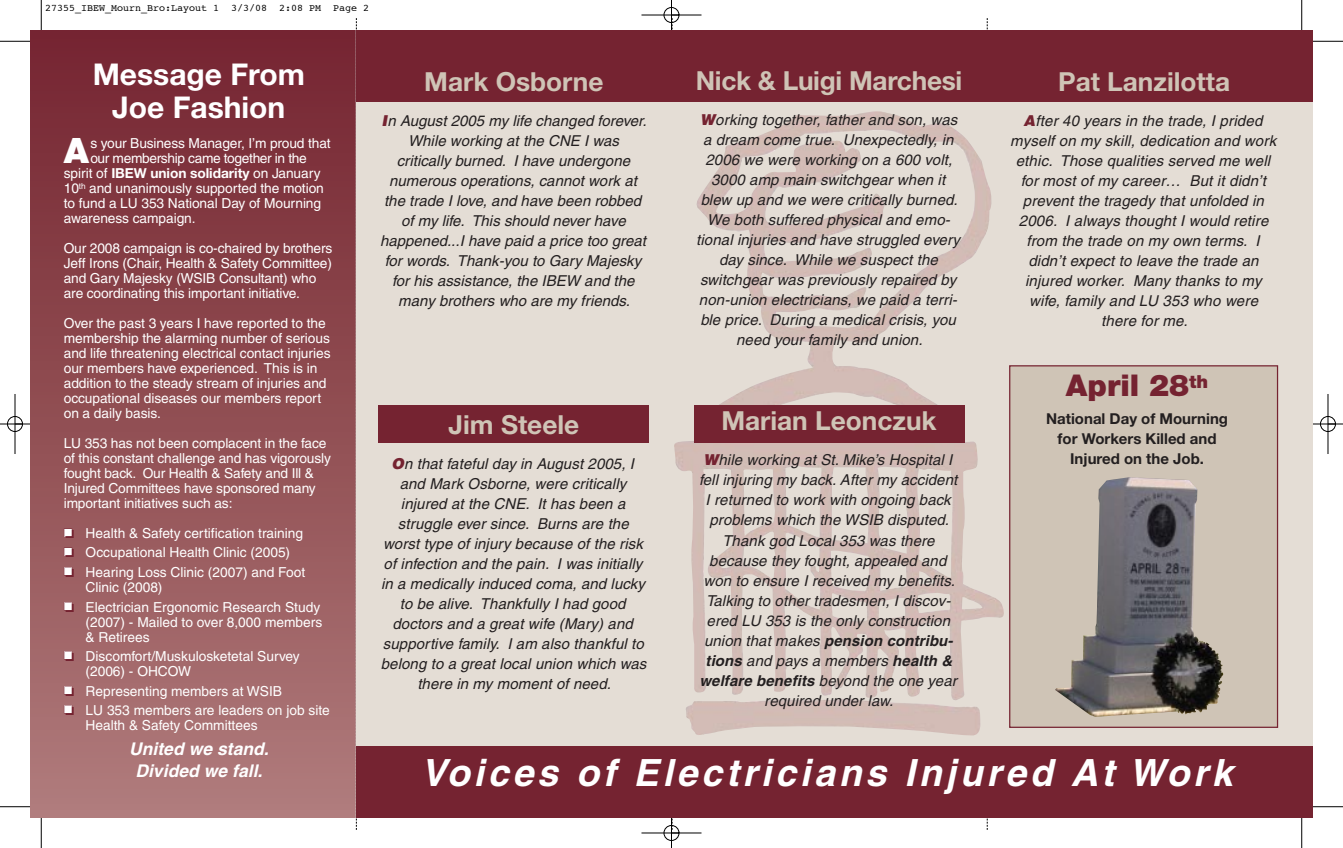
<style>
.page{position:relative;width:1343px;height:848px;background:#fff}
.page>*{position:absolute;margin:0;border:0;box-sizing:border-box;transform-origin:0 0}
.t1{font:italic 700 37.5px "Helvetica";color:#fff}
.t2{font:900 35px "Helvetica Neue";color:#fff}
.t3{font:700 30px/32.5px "Helvetica Neue";color:#fff;text-align:center}
.t4{font:900 30px "Helvetica Neue";color:#752331}
.t5{font:700 26.25px "Helvetica Neue";color:#cfc4b6}
.t6{font:italic 700 17.5px/22.5px "Helvetica";color:#fff;text-align:center}
.t7{font:italic 15px/20px "Helvetica";letter-spacing:.005em;color:#231f20;text-align:center}
.t8{font:700 15px/20px "Helvetica Neue";color:#231f20;text-align:center}
.t9{font:13.75px/15px "Helvetica";letter-spacing:-.005em;color:#fff}
.t10{font:13.75px/15px "Helvetica";letter-spacing:-.025em;color:#fff}
.t11{font:700 13.75px "Helvetica Neue";letter-spacing:-.005em;color:#fff}
.t12{font:10px "Courier";color:#000}
.s1{font-family:"Helvetica";font-weight:400}
.s2{color:#752331}
.s3{font-weight:900;color:#752331}
.s4{font-weight:700}
</style>
<div class="page">
<div style="left:30px;top:30px;width:326px;height:788px;background:linear-gradient(to bottom,#74232f,#b07c7b)"></div>
<div style="left:65px;top:529px;width:7px;height:7px;background:#fff"></div>
<div style="left:65px;top:548px;width:7px;height:7px;background:#fff"></div>
<div style="left:65px;top:568px;width:7px;height:7px;background:#fff"></div>
<div style="left:65px;top:602px;width:7px;height:7px;background:#fff"></div>
<div style="left:65px;top:651px;width:7px;height:8px;background:#fff"></div>
<div style="left:65px;top:686px;width:7px;height:7px;background:#fff"></div>
<div style="left:65px;top:705px;width:7px;height:8px;background:#fff"></div>
<svg style="left:356px;top:19px;width:1px;height:810px"></svg>
<svg style="left:672px;top:19px;width:1px;height:810px"></svg>
<svg style="left:987px;top:19px;width:1px;height:810px"></svg>
<div style="left:356px;top:30px;width:956px;height:788px;background:#e4ddd5"></div>
<img style="left:690px;top:111px;width:314px;height:591px">
<div style="left:356px;top:30px;width:956px;height:72px;background:#752331"></div>
<div style="left:694px;top:405px;width:270px;height:38px;background:#752331"></div>
<div style="left:356px;top:746px;width:956px;height:72px;background:#752331"></div>
<div style="left:1010px;top:366px;width:266px;height:360px;background:#cfc4b6"></div>
<div style="left:1009px;top:365px;width:269px;height:363px;border:1px solid #752331"></div>
<img style="left:1055px;top:477px;width:168px;height:239px">
<div style="left:379px;top:405px;width:270px;height:38px;background:#752331"></div>
<hr style="left:41px;top:0;width:1px;height:30px;background:#000">
<hr style="left:0;top:41px;width:30px;height:1px;background:#000">
<hr style="left:1301px;top:0;width:1px;height:30px;background:#000">
<hr style="left:1312px;top:41px;width:30px;height:1px;background:#000">
<hr style="left:41px;top:818px;width:1px;height:30px;background:#000">
<hr style="left:0;top:806px;width:30px;height:1px;background:#000">
<hr style="left:1301px;top:818px;width:1px;height:30px;background:#000">
<hr style="left:1312px;top:806px;width:30px;height:1px;background:#000">
<div style="left:663px;top:7px;width:16px;height:16px;border:1px solid #fff;border-radius:50%"></div>
<div style="left:663px;top:825px;width:16px;height:15px;border:1px solid #fff;border-radius:50%"></div>
<div style="left:7px;top:416px;width:16px;height:16px;border:1px solid #fff;border-radius:50%"></div>
<div style="left:1320px;top:416px;width:15px;height:16px;border:1px solid #fff;border-radius:50%"></div>
<hr style="left:641px;top:15px;width:60px;height:1px;background:#000">
<hr style="left:641px;top:832px;width:60px;height:1px;background:#000">
<hr style="left:15px;top:394px;width:1px;height:60px;background:#000">
<hr style="left:1327px;top:394px;width:1px;height:60px;background:#000">
<hr style="left:671px;top:0;width:1px;height:30px;background:#000">
<hr style="left:671px;top:818px;width:1px;height:30px;background:#000">
<hr style="left:0;top:424px;width:30px;height:1px;background:#000">
<hr style="left:1312px;top:424px;width:30px;height:1px;background:#000">
<div style="left:664px;top:7px;width:15px;height:16px;border:1px solid #000;border-radius:50%"></div>
<div style="left:664px;top:825px;width:15px;height:15px;border:1px solid #000;border-radius:50%"></div>
<div style="left:7px;top:416px;width:16px;height:15px;border:1px solid #000;border-radius:50%"></div>
<div style="left:1320px;top:416px;width:15px;height:15px;border:1px solid #000;border-radius:50%"></div>
<p class="t12" style="left:45px;top:4px;width:326px">27355_IBEW_Mourn_Bro:Layout 1 3/3/08 2:08 PM Page 2</p>
<h3 class="t3" style="left:93px;top:61px;width:214px">Message From<br>Joe Fashion</h3>
<h2 class="t2" style="left:64px;top:138px;width:27px">A</h2>
<p class="t10" style="left:90px;top:137px;width:242px">s your Business Manager, I’m proud that our membership came together in the</p>
<p class="t11" style="left:64px;top:168px;width:258px"><span class="s1">spirit of</span> IBEW union solidarity <span class="s1">on January</span></p>
<p class="t9" style="left:64px;top:182px;width:262px">10<sup>th</sup> and unanimously supported the motion to fund a LU 353 National Day of Mourning awareness campaign.</p>
<p class="t9" style="left:64px;top:242px;width:270px">Our 2008 campaign is co-chaired by brothers Jeff Irons (Chair, Health &amp; Safety Committee) and Gary Majesky (WSIB Consultant) who are coordinating this important initiative.</p>
<p class="t9" style="left:64px;top:317px;width:268px">Over the past 3 years I have reported to the membership the alarming number of serious and life threatening electrical contact injuries our members have experienced. This is in addition to the steady stream of injuries and occupational diseases our members report on a daily basis.</p>
<p class="t9" style="left:64px;top:437px;width:269px">LU 353 has not been complacent in the face of this constant challenge and has vigorously fought back. Our Health &amp; Safety and Ill &amp; Injured Committees have sponsored many important initiatives such as:</p>
<p class="t9" style="left:64px;top:524px;width:243px;line-height:19.5px"><span class="s2">❏</span> Health &amp; Safety certification training <span class="s2">❏</span> Occupational Health Clinic (2005)<br><span class="s2">❏</span> Hearing Loss Clinic (2007) and Foot</p>
<p class="t9" style="left:64px;top:578px;width:258px;line-height:19.5px;text-indent:22px">Clinic (2008)<br><span class="s2">❏</span> Electrician Ergonomic Research Study</p>
<p class="t9" style="left:85px;top:615px;width:238px">(2007) - Mailed to over 8,000 members &amp; Retirees</p>
<p class="t9" style="left:85px;top:650px;width:216px;text-indent:-22px"><span class="s2">❏</span> Discomfort/Muskulosketetal Survey (2006) - OHCOW</p>
<p class="t9" style="left:64px;top:682px;width:267px;line-height:19.5px"><span class="s2">❏</span> Representing members at WSIB<br><span class="s2">❏</span> LU 353 members are leaders on job site</p>
<p class="t9" style="left:85px;top:719px;width:174px">Health &amp; Safety Committees</p>
<p class="t6" style="left:129px;top:738px;width:145px">United we stand.<br>Divided we fall.</p>
<h3 class="t5" style="left:424px;top:72px;width:181px">Mark Osborne</h3>
<p class="t7" style="left:380px;top:112px;width:271px"><span class="s3">I</span>n August 2005 my life changed forever.<br>While working at the CNE I was critically burned. I have undergone numerous operations, cannot work at the trade I love, and have been robbed of my life. This should never have happened...I have paid a price too great for words. Thank-you to Gary Majesky for his assistance, the IBEW and the many brothers who are my friends.</p>
<h3 class="t5" style="left:448px;top:415px;width:132px">Jim Steele</h3>
<p class="t7" style="left:381px;top:455px;width:270px"><span class="s3">O</span>n that fateful day in August 2005, I and Mark Osborne, were critically injured at the CNE. It has been a struggle ever since. Burns are the worst type of inj ury because of the risk of infection and the pain. I was initially in a medically induced coma, and lucky to be alive. Thankfully I had good doctors and a great wife (Mary) and supportive family. I am also thankful to belong to a great local union which was there in my moment of need.</p>
<h3 class="t5" style="left:695px;top:71px;width:268px">Nick &amp; Luigi Marchesi</h3>
<p class="t7" style="left:696px;top:111px;width:266px"><span class="s3">W</span>orking together, father and son, was a dream come true. Unexpectedly, in 2006 we were working on a 600 volt, 3000 amp main switchgear when it blew up and we were critically burned.<br>We both suffered physical and emo&shy;tional injuries and have struggled every day since. While we suspect the switchgear was previously repaired by non-union electricians, we paid a terri&shy;ble price. During a medical crisis, you need your family and union.</p>
<h3 class="t5" style="left:721px;top:411px;width:217px">Marian Leonczuk</h3>
<p class="t7" style="left:699px;top:451px;width:263px"><span class="s3">W</span>hile working at St.Mike’s Hospital I fell inj uring my back.After my accident I returned to work with ongoing back problems which the WSIB disputed.<br>Thank god Local 353 was there because they fought, appealed and won to ensure I received my benefits.<br>Talking to other tradesmen, I discov&shy;ered LU 353 is the only construction union that makes <span class="s4">pension contribu&shy;tions</span> and pays a members <span class="s4">health &amp; welfare benefits</span> beyond the one year required under law.</p>
<h3 class="t5" style="left:1058px;top:72px;width:173px">Pat Lanzilotta</h3>
<p class="t7" style="left:1010px;top:112px;width:267px"><span class="s3">A</span>fter 40 years in the trade, I prided myself on my skill, dedication and work ethic. Those qualities served me well for most of my career… But it didn’t prevent the tragedy that unfolded in<br>2006. I always thought I would retire from the trade on my own terms. I didn’t expect to leave the trade an<br>inj ured worker. Many thanks to my wife, family and LU 353 who were there for me.</p>
<h3 class="t4" style="left:1066px;top:374px;width:144px">April 28<sup>th</sup></h3>
<p class="t8" style="left:1046px;top:409px;width:183px">National Day of Mourning for Workers Killed and<br>Injured on the Job.</p>
<h1 class="t1" style="left:421px;top:758px;width:813px">Voices of Electricians Inj ured At Work</h1>
</div>
